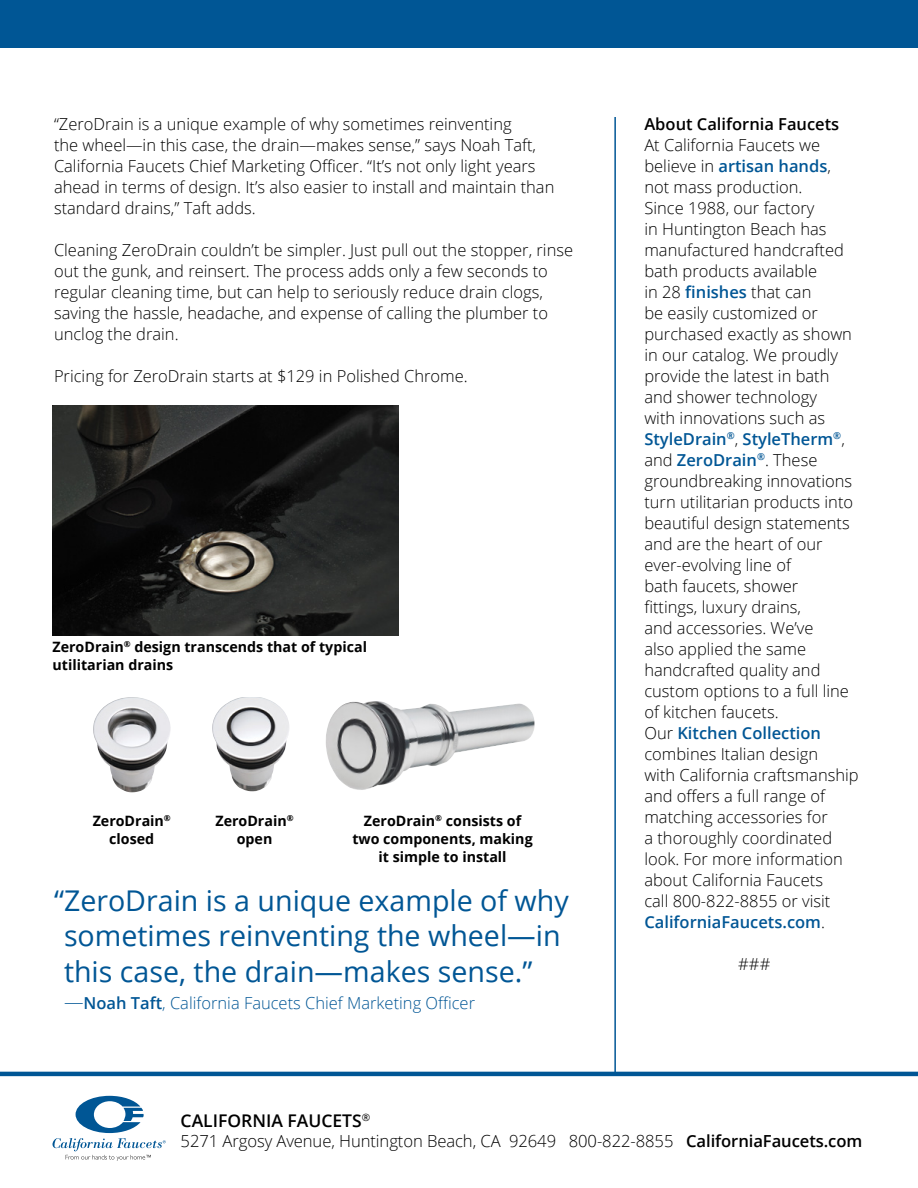
<style>
.page{position:relative;width:918px;height:1188px;background:#fff}
.page>*{position:absolute;margin:0;border:0;box-sizing:border-box;transform-origin:0 0}
.t1{font:28.65px/35.4px "Open Sans";color:#005695}
.t2{font:600 17.55px "Open Sans";color:#000}
.t3{font:300 16.65px "Open Sans";letter-spacing:-.005em;color:#000}
.t4{font:300 16.5px/21px "Open Sans";color:#000}
.t5{font:300 16.5px "Open Sans";color:#005695}
.t6{font:600 16.5px "Open Sans";color:#000}
.t7{font:700 14.25px/18px "Open Sans";color:#000;text-align:center}
.s1{font-size:19.5px}
.s2{font-weight:600}
.s3{font-weight:600;color:#005695}
</style>
<div class="page">
<div style="left:0;top:0;width:918px;height:47px;background:#005695"></div>
<svg style="left:53px;top:1096px;width:113px;height:65px"></svg>
<hr style="left:614px;top:117px;width:2px;height:957px;background:#005695">
<hr style="left:0;top:1072px;width:918px;height:4px;background:#005695">
<img style="left:53px;top:405px;width:345px;height:230px">
<img style="left:326px;top:701px;width:209px;height:89px">
<img style="left:93px;top:697px;width:78px;height:95px">
<img style="left:212px;top:697px;width:77px;height:95px">
<p class="t4" style="left:54px;top:113px;width:502px">“ZeroDrain is a unique example of why sometimes reinventing<br>the wheel—in this case, the drain—makes sense,” says Noah Taft, California Faucets Chief Marketing Officer. “It’s not only light years ahead in terms of design. It’s also easier to install and maintain than standard drains,” Taft adds.</p>
<p class="t4" style="left:54px;top:239px;width:521px">Cleaning ZeroDrain couldn’t be simpler. Just pull out the stopper, rinse out the gunk, and reinsert. The process adds only a few seconds to regular cleaning time, but can help to seriously reduce drain clogs, saving the hassle, headache, and expense of calling the plumber to unclog the drain.</p>
<p class="t4" style="left:54px;top:365px;width:415px">Pricing for ZeroDrain starts at $129 in Polished Chrome.</p>
<p class="t7" style="left:53px;top:638px;width:316px;text-align:left">ZeroDrain<sup>®</sup> design transcends that of typical utilitarian drains</p>
<p class="t7" style="left:93px;top:812px;width:80px">ZeroDrain<sup>® </sup>closed</p>
<p class="t7" style="left:215px;top:812px;width:80px">ZeroDrain<sup>® </sup>open</p>
<p class="t7" style="left:352px;top:812px;width:182px">ZeroDrain<sup>®</sup> consists of two components, making it simple to install</p>
<h1 class="t1" style="left:64px;top:882px;width:506px;text-indent:-10px">“ZeroDrain is a unique example of why sometimes reinventing the wheel—in this case, the drain—makes sense.”</h1>
<p class="t5" style="left:64px;top:991px;width:413px"><span class="s1">—</span><span class="s2">Noah Taft</span>, California Faucets Chief Marketing Officer</p>
<p class="t6" style="left:644px;top:112px;width:196px">About California Faucets</p>
<p class="t4" style="left:644px;top:134px;width:216px">At California Faucets we believe in <span class="s3">artisan hands</span>, not mass production.<br>Since 1988, our factory<br>in Huntington Beach has manufactured handcrafted bath products available<br>in 28 <span class="s3">finishes</span> that can<br>be easily customized or purchased exactly as shown in our catalog. We proudly provide the latest in bath and shower technology<br>with innovations such as<br><span class="s3">StyleDrain</span><sup>®</sup>, <span class="s3">StyleTherm</span><sup>®</sup>, and <span class="s3">ZeroDrain</span><sup>®</sup>. These groundbreaking innovations turn utilitarian products into beautiful design statements and are the heart of our ever-evolving line of<br>bath faucets, shower<br>fittings, luxury drains,<br>and accessories. We’ve<br>also applied the same handcrafted quality and custom options to a full line of kitchen faucets.<br>Our <span class="s3">Kitchen Collection </span>combines Italian design<br>with California craftsmanship and offers a full range of matching accessories for<br>a thoroughly coordinated look. For more information about California Faucets<br>call 800-822-8855 or visit<br><span class="s3">CaliforniaFaucets.com</span>.</p>
<p class="t4" style="left:738px;top:953px;width:34px">###</p>
<p class="t2" style="left:181px;top:1108px;width:191px">CALIFORNIA FAUCETS<sup>®</sup></p>
<p class="t3" style="left:181px;top:1129px;width:683px">5271 Argosy Avenue, Huntington Beach, CA 92649 800-822-8855 <span class="s2">CaliforniaFaucets.com</span></p>
</div>
